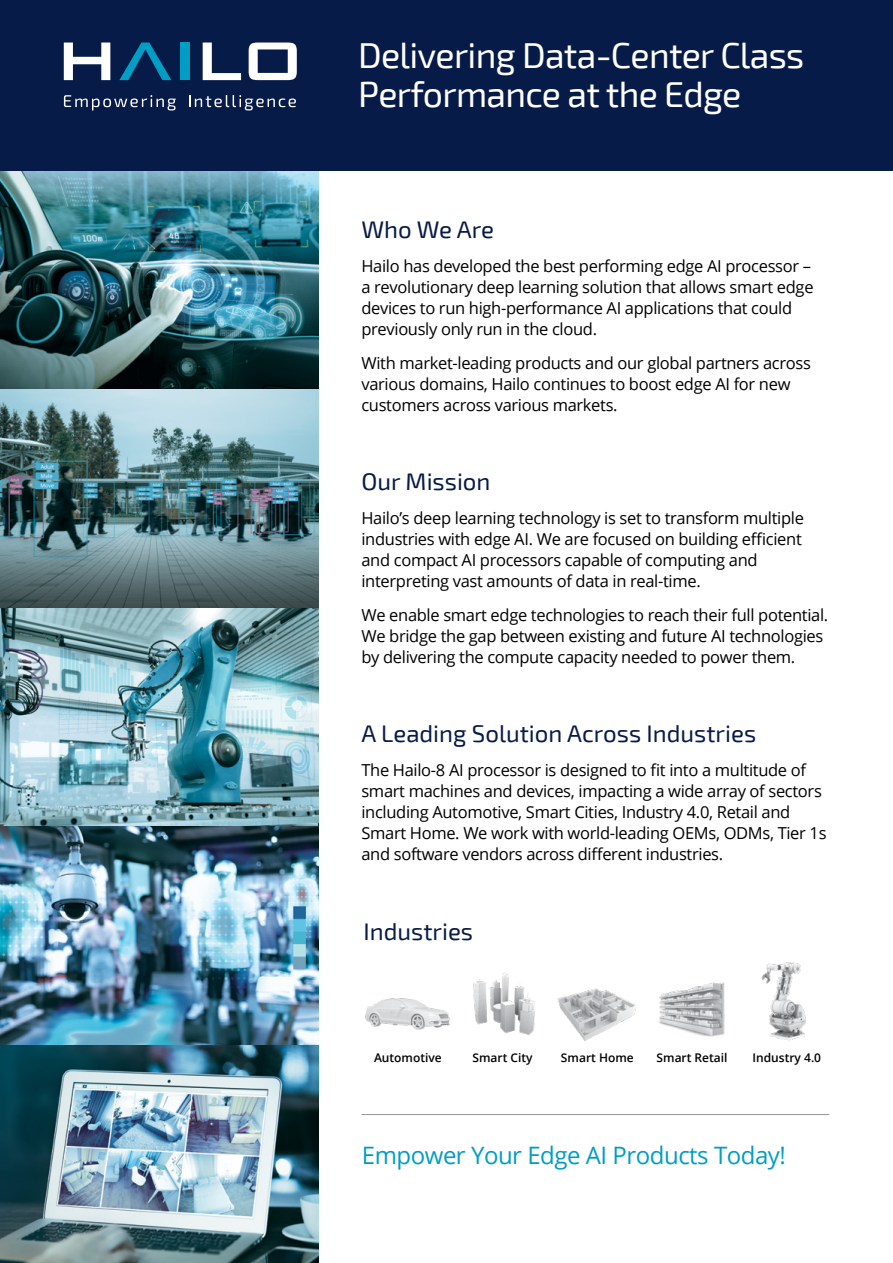
<style>
.page{position:relative;width:893px;height:1263px;background:#fff}
.page>*{position:absolute;margin:0;border:0;box-sizing:border-box;transform-origin:0 0}
.t1{font:36px/39px "Exo 2";letter-spacing:-.02em;color:#fff}
.t2{font:24px "Exo 2";color:#071b49}
.t3{font:24px "Open Sans";letter-spacing:-.02em;color:#009dc4}
.t4{font:16.5px/21px "Open Sans";letter-spacing:-.02em;color:#000}
.t5{font:600 12px "Open Sans";color:#000}
</style>
<div class="page">
<img style="left:0;top:1044px;width:319px;height:219px">
<img style="left:0;top:826px;width:319px;height:218px">
<img style="left:0;top:607px;width:319px;height:219px">
<img style="left:0;top:389px;width:319px;height:218px">
<img style="left:0;top:170px;width:319px;height:219px">
<div style="left:0;top:0;width:893px;height:170px;background:#071b49"></div>
<svg style="left:119px;top:43px;width:52px;height:37px"></svg>
<svg style="left:64px;top:43px;width:46px;height:37px"></svg>
<div style="left:180px;top:43px;width:9px;height:37px;background:#009dc4"></div>
<svg style="left:203px;top:43px;width:38px;height:37px"></svg>
<svg style="left:249px;top:43px;width:48px;height:37px"></svg>
<svg style="left:64px;top:95px;width:112px;height:15px"></svg>
<svg style="left:189px;top:95px;width:107px;height:15px"></svg>
<img style="left:761px;top:962px;width:45px;height:79px">
<img style="left:365px;top:998px;width:86px;height:32px">
<img style="left:558px;top:988px;width:78px;height:53px">
<img style="left:659px;top:982px;width:66px;height:55px">
<img style="left:473px;top:972px;width:62px;height:64px">
<hr style="left:361px;top:1114px;width:468px;height:1px;background:#939598">
<h1 class="t1" style="left:358px;top:36px;width:447px">Delivering Data-Center Class<br>Performance at the Edge</h1>
<h2 class="t2" style="left:361px;top:216px;width:134px">Who We Are</h2>
<p class="t4" style="left:361px;top:255px;width:454px">Hailo has developed the best performing edge AI processor – a revolutionary deep learning solution that allows smart edge devices to run high-performance AI applications that could previously only run in the cloud.</p>
<p class="t4" style="left:361px;top:352px;width:451px">With market-leading products and our global partners across various domains, Hailo continues to boost edge AI for new customers across various markets.</p>
<h2 class="t2" style="left:361px;top:468px;width:131px">Our Mission</h2>
<p class="t4" style="left:361px;top:507px;width:444px">Hailos’ deep learning technology is set to transform multiple industries with edge AI. We are focused on building efficient and compact AI processors capable of computing and interpreting vast amounts of data in real-time.</p>
<p class="t4" style="left:361px;top:604px;width:468px">We enable smart edge technologies to reach their full potential.<br>We bridge the gap between existing and future AI technologies by delivering the compute capacity needed to power them.</p>
<h2 class="t2" style="left:361px;top:720px;width:396px">A Leading Solution Across Industries</h2>
<p class="t4" style="left:361px;top:759px;width:467px">The Hailo-8 AI processor is designed to fit into a multitude of smart machines and devices, impacting a wide array of sectors including Automotive, Smart Cities, Industry 4.0, Retail and Smart Home. We work with world-leading OEMs, ODMs, Tier s1 and software vendors across different industries.</p>
<h2 class="t2" style="left:363px;top:917px;width:111px">Industries</h2>
<p class="t5" style="left:374px;top:1049px;width:69px">Automotive</p>
<p class="t5" style="left:473px;top:1049px;width:62px">Smart City</p>
<p class="t5" style="left:561px;top:1049px;width:74px">Smart Home</p>
<p class="t5" style="left:657px;top:1049px;width:72px">Smart Retail</p>
<p class="t5" style="left:752px;top:1049px;width:70px">Industry 4.0</p>
<h2 class="t3" style="left:362px;top:1139px;width:426px">Empower Your Edge AI Products Today!</h2>
</div>
